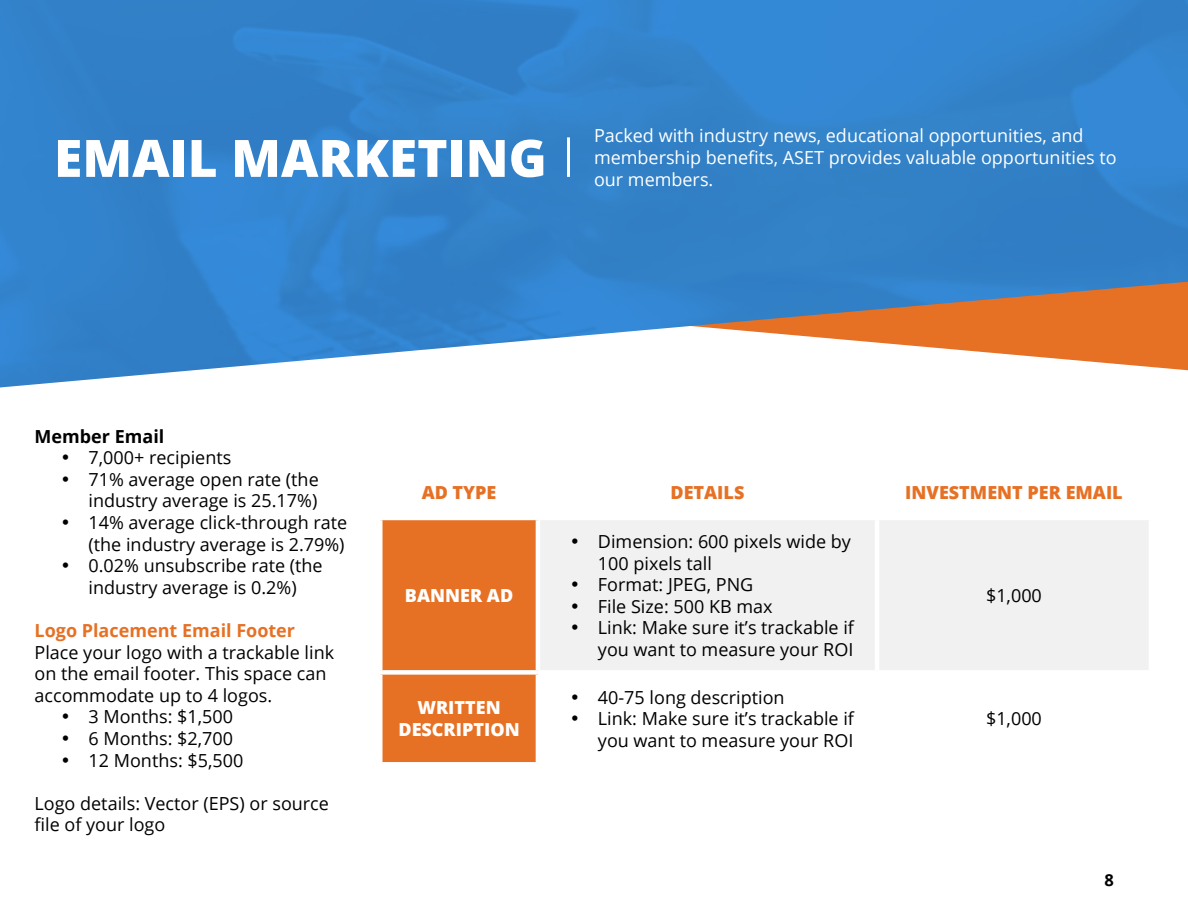
<style>
.page{position:relative;width:1188px;height:918px;background:#fff}
.page>*{position:absolute;margin:0;border:0;box-sizing:border-box;transform-origin:0 0}
.t1{font:800 51.6px "Open Sans";color:#fff}
.t2{font:18px/21.6px "Open Sans";color:#000;text-align:right}
.t3{font:18px/21.6px "Open Sans";color:#fff}
.t4{font:800 18px "Open Sans";color:#e67125}
.t5{font:800 18px/21.6px "Open Sans";color:#fff;text-align:center}
.t6{font:700 18px "Open Sans";color:#e67125}
.t7{font:700 18px "Open Sans";color:#000}
.t8{font:700 16.5px "Open Sans";color:#000}
</style>
<div class="page">
<img style="left:0;top:0;width:1188px;height:387px">
<div style="left:382px;top:520px;width:154px;height:242px;background:#e67125"></div>
<div style="left:540px;top:520px;width:608px;height:150px;background:#f1f1f2"></div>
<hr style="left:875px;top:520px;width:4px;height:150px;background:#fff">
<div style="left:378px;top:670px;width:160px;height:5px;background:#fff"></div>
<hr style="left:567px;top:137px;width:3px;height:40px;background:#fff">
<h1 class="t1" style="left:54px;top:119px;width:494px">EMAIL MARKETING</h1>
<p class="t3" style="left:594px;top:125px;width:524px">Packed with industry news, educational opportunities, and membership benefits, ASET provides valuable opportunities to our members.</p>
<p class="t7" style="left:35px;top:423px;width:131px">Member Email</p>
<p class="t2" style="left:62px;top:446px;width:171px">• 7,000+ recipients</p>
<p class="t2" style="left:62px;top:468px;width:259px">• 71% average open rate (the industry average is 25.17%)</p>
<p class="t2" style="left:62px;top:511px;width:287px">• 14% average click-through rate (the industry average is 2.79%)</p>
<p class="t2" style="left:62px;top:554px;width:263px;text-align:center">• 0.02% unsubscribe rate (the industry average is 0.2%)</p>
<p class="t6" style="left:35px;top:618px;width:262px">Logo Placement Email Footer</p>
<p class="t2" style="left:35px;top:641px;width:301px;text-align:left">Place your logo with a trackable link on the email footer. This space can accommodate up to 4 logos.</p>
<p class="t2" style="left:62px;top:706px;width:173px">• 3 Months: $1,500</p>
<p class="t2" style="left:62px;top:727px;width:173px">• 6 Months: $2,700</p>
<p class="t2" style="left:62px;top:749px;width:183px">• 12 Months: $5,500</p>
<p class="t2" style="left:35px;top:792px;width:296px;text-align:left">Logo details: Vector (EPS) or source file of your logo</p>
<p class="t4" style="left:422px;top:479px;width:76px">AD TYPE</p>
<p class="t4" style="left:671px;top:479px;width:75px">DETAILS</p>
<p class="t4" style="left:905px;top:479px;width:219px">INVESTMENT PER EMAIL</p>
<p class="t5" style="left:405px;top:584px;width:110px">BANNER AD</p>
<p class="t5" style="left:398px;top:696px;width:123px">WRITTEN<br>DESCRIPTION</p>
<p class="t2" style="left:598px;top:530px;width:255px;text-align:left;text-indent:-27px">• Dimension: 600 pixels wide by<br>100 pixels tall</p>
<p class="t2" style="left:571px;top:573px;width:184px">• Format: JPEG, PNG</p>
<p class="t2" style="left:571px;top:595px;width:203px">• File Size: 500 KB max</p>
<p class="t2" style="left:571px;top:617px;width:285px">• Link: Make sure it’s trackable if you want to measure your ROI</p>
<p class="t2" style="left:986px;top:584px;width:57px">$1,000</p>
<p class="t2" style="left:571px;top:686px;width:215px">• 40-75 long description</p>
<p class="t2" style="left:571px;top:707px;width:285px">• Link: Make sure it’s trackable if you want to measure your ROI</p>
<p class="t2" style="left:986px;top:707px;width:57px">$1,000</p>
<p class="t8" style="left:1104px;top:868px;width:11px">8</p>
</div>
